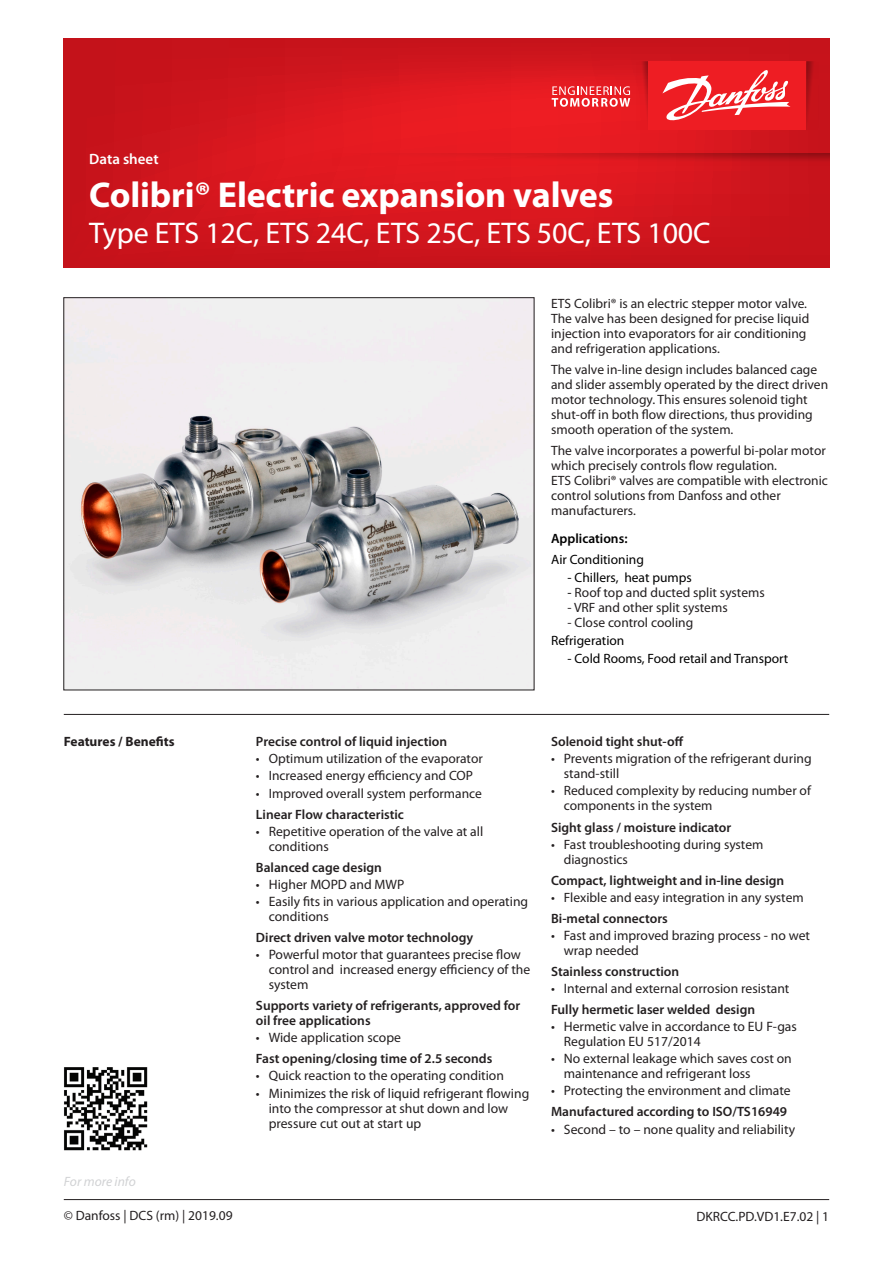
<style>
.page{position:relative;width:893px;height:1263px;background:#fff}
.page>*{position:absolute;margin:0;border:0;box-sizing:border-box;transform-origin:0 0}
.t1{font:700 36px "Myriad Pro";letter-spacing:-.005em;color:#fff}
.t2{font:30px "Myriad Pro";letter-spacing:-.005em;color:#fff}
.t3{font:600 15px "Myriad Pro";color:#fff}
.t4{font:13.65px/15px "Myriad Pro";color:#231f20}
._2_Description_Body{font:13.5px/15px "Myriad Pro";color:#231f20}
.Normtext{font:600 13.5px/15px "Myriad Pro";color:#231f20}
._2_Description_Body-2{font:13.5px "Myriad Pro";color:#000}
.Normtext__bold{font:600 13.5px "Myriad Pro";color:#231f20}
.Normtext__bold-2{font:700 13.5px "Myriad Pro";color:#231f20}
._2_Description_Body-3{font:600 13.5px "Myriad Pro";color:#000}
.t5{font:italic 13.5px "Myriad Pro";color:#d1d2d4}
.s1{color:#000}
</style>
<div class="page">
<svg style="left:64px;top:38px;width:765px;height:230px;background:#d3151d"></svg>
<svg style="left:806px;top:61px;width:13px;height:69px"></svg>
<svg style="left:636px;top:61px;width:12px;height:69px"></svg>
<div style="left:648px;top:61px;width:158px;height:69px;background:#ee1d23"></div>
<svg style="left:552px;top:86px;width:78px;height:21px;background:#f0696d"></svg>
<svg style="left:662px;top:70px;width:128px;height:51px"></svg>
<svg style="left:332px;top:153px;width:497px;height:13px;background:#d4171d"></svg>
<img style="left:66px;top:299px;width:466px;height:389px">
<hr style="left:64px;top:714px;width:765px;height:1px;background:#231f20">
<img style="left:64px;top:1067px;width:84px;height:83px">
<hr style="left:64px;top:1199px;width:765px;height:1px;background:#231f20">
<p class="t3" style="left:89px;top:151px;width:71px">Data sheet</p>
<h1 class="t1" style="left:89px;top:174px;width:525px">Colibri® Electric expansion valves</h1>
<h2 class="t2" style="left:89px;top:216px;width:623px">Type ETS 12C, ETS 24C, ETS 25C, ETS 50C, ETS 100C</h2>
<p class="_2_Description_Body" style="left:551px;top:296px;width:260px">ETS Colibri® is an electric stepper motor valve.<br>The valve has been designed for precise liquid injection into evaporators for air conditioning and refrigeration applications.</p>
<p class="_2_Description_Body" style="left:551px;top:362px;width:279px">The valve in-line design includes balanced cage and slider assembly operated by the direct driven motor technology. This ensures solenoid tight shut-off in both flow directions, thus providing smooth operation of the system.</p>
<p class="_2_Description_Body" style="left:551px;top:443px;width:276px">The valve incorporates a powerful bi-polar motor which precisely controls flow regulation.</p>
<p class="_2_Description_Body" style="left:551px;top:473px;width:278px">ETS Colibri® valves are compatible with electronic control solutions from Danfoss and other manufacturers.</p>
<p class="_2_Description_Body-3" style="left:551px;top:531px;width:78px">Applications:</p>
<p class="_2_Description_Body-2" style="left:551px;top:552px;width:94px">Air Conditioning</p>
<p class="_2_Description_Body-2" style="left:568px;top:570px;width:126px">- Chillers, heat pumps</p>
<p class="_2_Description_Body" style="left:568px;top:586px;width:199px"><span class="s1">-</span> Roof top and ducted split systems</p>
<p class="_2_Description_Body" style="left:568px;top:601px;width:162px">- VRF and other split systems</p>
<p class="_2_Description_Body" style="left:568px;top:616px;width:127px">- Close control cooling</p>
<p class="_2_Description_Body-2" style="left:551px;top:633px;width:75px">Refrigeration</p>
<p class="_2_Description_Body-2" style="left:568px;top:651px;width:222px">- Cold Rooms, Food retail and Transport</p>
<p class="Normtext__bold-2" style="left:64px;top:734px;width:112px">Features / Benefits</p>
<p class="t5" style="left:64px;top:1175px;width:74px">For more info</p>
<p class="_2_Description_Body" style="left:64px;top:1209px;width:170px">© Danfoss | DCS (rm) | 2019.09</p>
<p class="Normtext__bold" style="left:256px;top:734px;width:193px">Precise control of liquid injection</p>
<p class="_2_Description_Body" style="left:256px;top:752px;width:228px">• Optimum utilization of the evaporator</p>
<p class="_2_Description_Body" style="left:256px;top:769px;width:219px">• Increased energy efficiency and COP</p>
<p class="_2_Description_Body" style="left:256px;top:786px;width:227px">• Improved overall system performance</p>
<p class="Normtext" style="left:256px;top:807px;width:150px">Linear Flow characteristic</p>
<p class="t4" style="left:269px;top:824px;width:216px;text-indent:-13px">• Repetitive operation of the valve at all conditions</p>
<p class="Normtext" style="left:256px;top:860px;width:127px">Balanced cage design</p>
<p class="t4" style="left:256px;top:877px;width:150px">• Higher MOPD and MWP</p>
<p class="t4" style="left:269px;top:894px;width:261px;text-indent:-13px">• Easily fits in various application and operating conditions</p>
<p class="Normtext" style="left:256px;top:930px;width:219px">Direct driven valve motor technology</p>
<p class="t4" style="left:269px;top:947px;width:263px;text-indent:-13px">• Powerful motor that guarantees precise flow control and increased energy efficiency of the system</p>
<p class="Normtext" style="left:256px;top:998px;width:266px">Supports variety of refrigerants, approved for oil free applications</p>
<p class="t4" style="left:256px;top:1030px;width:146px">• Wide application scope</p>
<p class="Normtext" style="left:256px;top:1051px;width:238px">Fast opening/closing time of 2.5 seconds</p>
<p class="t4" style="left:256px;top:1068px;width:249px">• Quick reaction to the operating condition</p>
<p class="t4" style="left:269px;top:1086px;width:262px;text-indent:-13px">• Minimizes the risk of liquid refrigerant flowing into the compressor at shut down and low pressure cut out at start up</p>
<p class="Normtext" style="left:551px;top:734px;width:134px">Solenoid tight shut-off</p>
<p class="t4" style="left:564px;top:751px;width:249px;text-indent:-13px">• Prevents migration of the refrigerant during stand-still</p>
<p class="_2_Description_Body" style="left:564px;top:784px;width:249px;text-indent:-13px">• Reduced complexity by reducing number of components in the system</p>
<p class="Normtext" style="left:551px;top:820px;width:182px">Sight glass / moisture indicator</p>
<p class="_2_Description_Body" style="left:564px;top:837px;width:201px;text-indent:-13px">• Fast troubleshooting during system diagnostics</p>
<p class="Normtext" style="left:551px;top:873px;width:235px">Compact, lightweight and in-line design</p>
<p class="_2_Description_Body" style="left:551px;top:890px;width:254px">• Flexible and easy integration in any system</p>
<p class="Normtext" style="left:551px;top:911px;width:118px">Bi-metal connectors</p>
<p class="t4" style="left:564px;top:928px;width:248px;text-indent:-13px">• Fast and improved brazing process - no wet wrap needed</p>
<p class="Normtext" style="left:551px;top:964px;width:130px">Stainless construction</p>
<p class="t4" style="left:551px;top:981px;width:240px">• Internal and external corrosion resistant</p>
<p class="Normtext" style="left:551px;top:1002px;width:206px">Fully hermetic laser welded design</p>
<p class="t4" style="left:564px;top:1019px;width:235px;text-indent:-13px">• Hermetic valve in accordance to EU F-gas<br>Regulation EU 517/2014</p>
<p class="t4" style="left:564px;top:1051px;width:230px;text-indent:-13px">• No external leakage which saves cost on maintenance and refrigerant loss</p>
<p class="t4" style="left:551px;top:1083px;width:241px">• Protecting the environment and climate</p>
<p class="Normtext" style="left:551px;top:1104px;width:238px">Manufactured according to ISO/TS16949</p>
<p class="t4" style="left:551px;top:1122px;width:246px">• Second – to – none quality and reliability</p>
<p class="_2_Description_Body" style="left:697px;top:1209px;width:134px">DKRCC.PD.VD1.E7.02 | 1</p>
</div>
